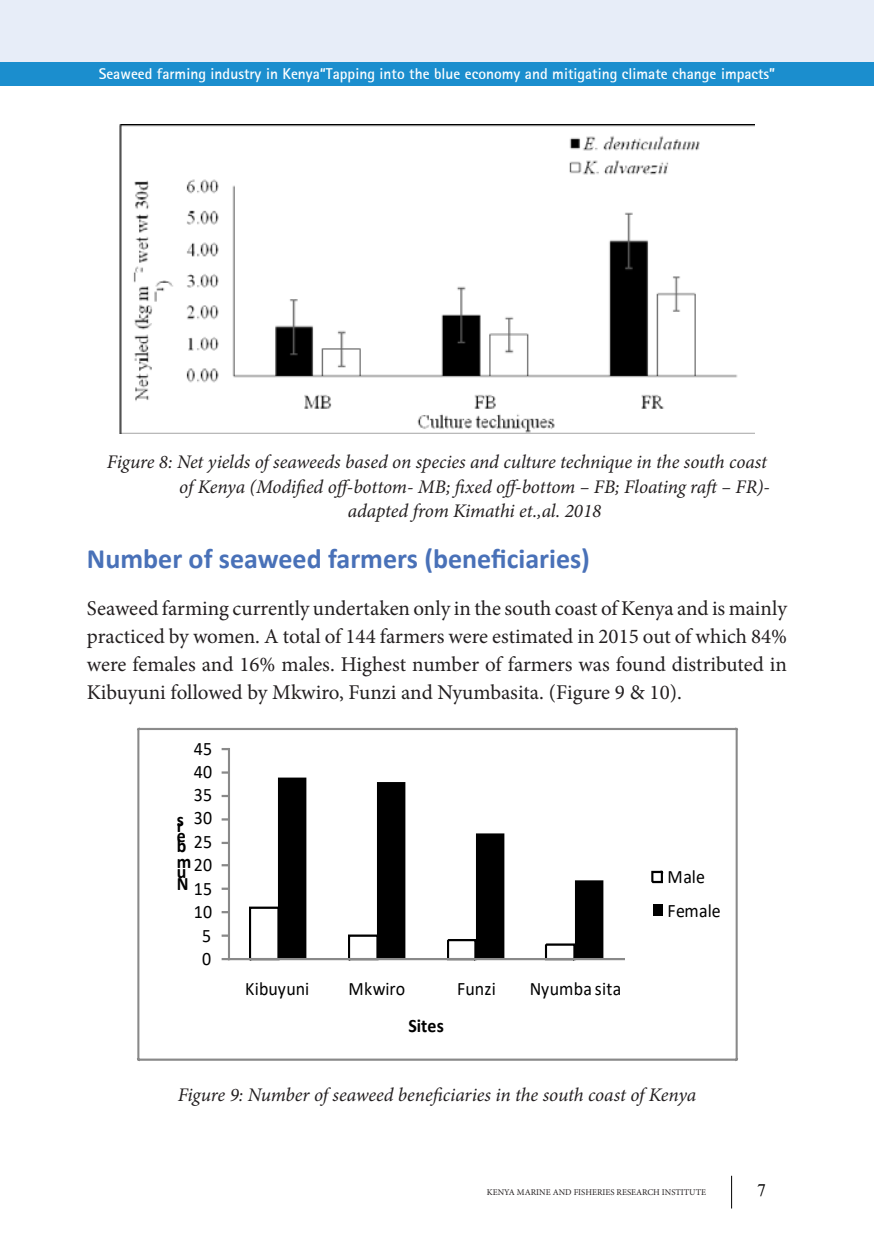
<style>
.page{position:relative;width:874px;height:1241px;background:#fff}
.page>*{position:absolute;margin:0;border:0;box-sizing:border-box;transform-origin:0 0}
.t1{font:700 28px "Calibri";color:#4971b8}
.t2{font:21px/28px "Minion Pro";color:#231f20;text-align:justify}
.t3{font:italic 19.25px "Minion Pro";letter-spacing:-.005em;color:#231f20}
.t4{font:18.9px/34.6px "Calibri";letter-spacing:.01em;color:#000;scale:.94 1}
.t5{font:700 18.9px "Calibri";color:#000;scale:.94 1}
.t6{font:17.5px "Times New Roman";color:#000}
.t7{font:700 15.4px "Rotis Sans Serif";color:#fff}
.t8{font:8.75px "Minion Pro";color:#231f20}
</style>
<div class="page">
<div style="left:0;top:62px;width:873px;height:24px;background:#1b8ece"></div>
<div style="left:0;top:0;width:873px;height:62px;background:#e7edf8"></div>
<hr style="left:730px;top:1175px;width:1px;height:33px;background:#000">
<img style="left:119px;top:124px;width:635px;height:309px">
<img style="left:137px;top:727px;width:601px;height:335px">
<p class="t7" style="left:99px;top:64px;width:677px">Seaweed farming industry in Kenya“Tapping into the blue economy and mitigating climate change impacts”</p>
<p class="t3" style="left:107px;top:448px;width:661px">Figure 8: Net yields of seaweeds based on species and culture technique in the south coast</p>
<p class="t3" style="left:179px;top:473px;width:592px">of Kenya (Modified off-bottom- MB; fixed off-bottom – FB; Floating raft – FR)-</p>
<p class="t3" style="left:347px;top:497px;width:255px">adapted from Kimathi et.,al. 2018</p>
<h1 class="t1" style="left:87px;top:538px;width:504px">Number of seaweed farmers (beneficiaries)</h1>
<p class="t2" style="left:87px;top:594px;width:701px">Seaweed farming currently undertaken only in the south coast of Kenya and is mainly practiced by women. A total of 144 farmers were estimated in 2015 out of which 84% were females and 16% males. Highest number of farmers was found distributed in Kibuyuni followed by Mkwiro, Funzi and Nyumbasita. (Figure 9 &amp; 10).</p>
<p class="t4" style="left:193px;top:731px;width:21px">45</p>
<p class="t4" style="left:193px;top:753px;width:21px">40</p>
<p class="t4" style="left:193px;top:776px;width:21px">35</p>
<p class="t5" style="left:177px;top:809px;width:9px">rs</p>
<p class="t5" style="left:177px;top:822px;width:11px">e</p>
<p class="t5" style="left:177px;top:832px;width:12px">b</p>
<p class="t4" style="left:193px;top:800px;width:21px">30</p>
<p class="t4" style="left:193px;top:823px;width:21px">25</p>
<p class="t5" style="left:177px;top:848px;width:17px">m</p>
<p class="t4" style="left:193px;top:847px;width:21px">20</p>
<p class="t5" style="left:177px;top:858px;width:12px">u</p>
<p class="t5" style="left:177px;top:870px;width:14px">N</p>
<p class="t4" style="left:193px;top:870px;width:21px">15</p>
<p class="t4" style="left:193px;top:894px;width:21px">10</p>
<p class="t4" style="left:202px;top:917px;width:11px">5</p>
<p class="t4" style="left:202px;top:941px;width:11px">0</p>
<p class="t4" style="left:245px;top:971px;width:70px">Kibuyuni</p>
<p class="t4" style="left:348px;top:971px;width:62px">Mkwiro</p>
<p class="t4" style="left:457px;top:971px;width:43px">Funzi</p>
<p class="t4" style="left:529px;top:971px;width:99px">Nyumba sita</p>
<p class="t5" style="left:408px;top:1012px;width:39px">Sites</p>
<p class="t4" style="left:667px;top:858px;width:58px">Male<br>Female</p>
<p class="t3" style="left:178px;top:1081px;width:520px">Figure 9: Number of seaweed beneficiaries in the south coast of Kenya</p>
<p class="t8" style="left:486px;top:1186px;width:221px">KENYA MARINE AND FISHERIES RESEARCH INSTITUTE</p>
<p class="t6" style="left:756px;top:1177px;width:10px">7</p>
</div>
